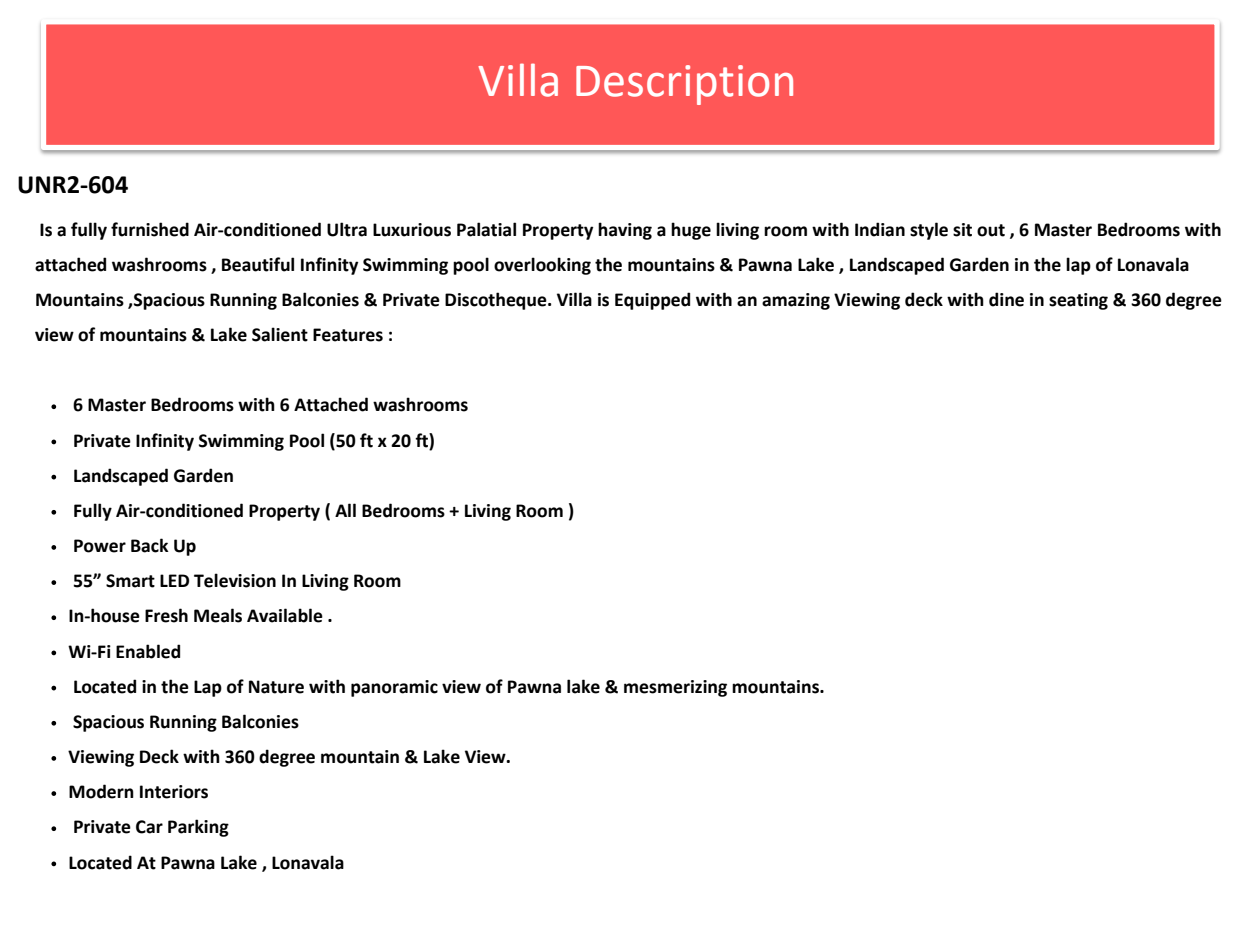
<style>
.page{position:relative;width:1260px;height:945px;background:#fff}
.page>*{position:absolute;margin:0;border:0;box-sizing:border-box;transform-origin:0 0}
.t1{font:48.3px "Calibri";color:#fff}
.t2{font:700 26.43px "Calibri";color:#000}
.t3{font:700 19.78px/35.2px "Calibri";color:#000}
</style>
<div class="page">
<img style="left:39px;top:21px;width:1184px;height:135px">
<img style="left:347px;top:150px;width:580px;height:6px">
<div style="left:44px;top:22px;width:1173px;height:125px;background:#ff5757"></div>
<div style="left:41px;top:19px;width:1179px;height:131px;border:5px solid #fff"></div>
<svg style="left:51px;top:404px;width:5px;height:5px"></svg>
<svg style="left:51px;top:440px;width:5px;height:4px"></svg>
<svg style="left:51px;top:475px;width:5px;height:4px"></svg>
<svg style="left:51px;top:510px;width:5px;height:5px"></svg>
<svg style="left:51px;top:545px;width:5px;height:5px"></svg>
<svg style="left:51px;top:580px;width:5px;height:5px"></svg>
<svg style="left:51px;top:615px;width:5px;height:5px"></svg>
<svg style="left:51px;top:651px;width:5px;height:4px"></svg>
<svg style="left:51px;top:686px;width:5px;height:4px"></svg>
<svg style="left:51px;top:721px;width:5px;height:5px"></svg>
<svg style="left:51px;top:756px;width:5px;height:5px"></svg>
<svg style="left:51px;top:791px;width:5px;height:5px"></svg>
<svg style="left:51px;top:826px;width:5px;height:5px"></svg>
<svg style="left:51px;top:862px;width:5px;height:4px"></svg>
<p class="t2" style="left:17px;top:173px;width:113px">UNR2-604</p>
<p class="t1" style="left:478px;top:60px;width:321px">Villa Description</p>
<p class="t3" style="left:35px;top:213px;width:1189px">Is a fully furnished Air-conditioned Ultra Luxurious Palatial Property having a huge living room with Indian style sit out , 6 Master Bedrooms with attached washrooms , Beautiful Infinity Swimming pool overlooking the mountains &amp; Pawna Lake , Landscaped Garden in the lap of Lonavala Mountains ,Spacious Running Balconies &amp; Private Discotheque. Villa is Equipped with an amazing Viewing deck with dine in seating &amp; 360 degree view of mountains &amp; Lake Salient Features :</p>
<p class="t3" style="left:73px;top:389px;width:397px">6 Master Bedrooms with 6 Attached washrooms</p>
<p class="t3" style="left:73px;top:424px;width:363px">Private Infinity Swimming Pool (50 ft x 20 ft)</p>
<p class="t3" style="left:73px;top:459px;width:162px">Landscaped Garden</p>
<p class="t3" style="left:73px;top:494px;width:503px">Fully Air-conditioned Property ( All Bedrooms + Living Room )</p>
<p class="t3" style="left:73px;top:530px;width:125px">Power Back Up</p>
<p class="t3" style="left:73px;top:565px;width:330px">55” Smart LED Television In Living Room</p>
<p class="t3" style="left:69px;top:600px;width:266px">In-house Fresh Meals Available .</p>
<p class="t3" style="left:69px;top:635px;width:114px">Wi-Fi Enabled</p>
<p class="t3" style="left:73px;top:670px;width:753px">Located in the Lap of Nature with panoramic view of Pawna lake &amp; mesmerizing mountains.</p>
<p class="t3" style="left:73px;top:705px;width:227px">Spacious Running Balconies</p>
<p class="t3" style="left:69px;top:741px;width:444px">Viewing Deck with 360 degree mountain &amp; Lake View.</p>
<p class="t3" style="left:69px;top:776px;width:142px">Modern Interiors</p>
<p class="t3" style="left:73px;top:811px;width:157px">Private Car Parking</p>
<p class="t3" style="left:69px;top:846px;width:277px">Located At Pawna Lake , Lonavala</p>
</div>
